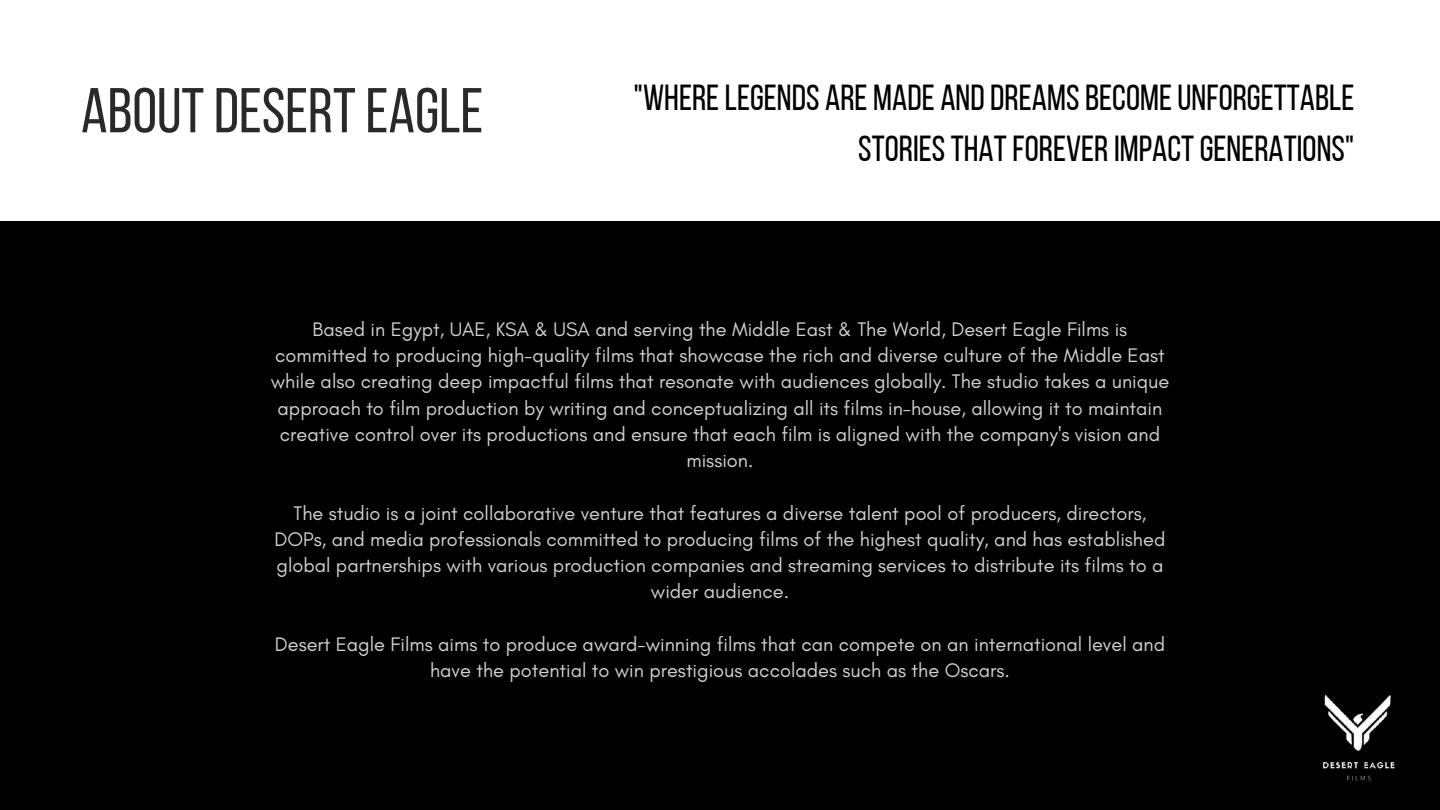
<style>
.page{position:relative;width:1440px;height:810px;background:#000}
.page>*{position:absolute;margin:0;border:0;box-sizing:border-box;transform-origin:0 0}
.t1{font:63.2px "Bebas Neue";color:#292929}
.t2{font:36.2px/50.2px "Bebas Neue";color:#000;text-align:right}
.t3{font:20px/26.2px "Glacial Indifference";color:#d1d1d1;text-align:center}
</style>
<div class="page">
<div style="left:0;top:0;width:1440px;height:221px;background:#fff"></div>
<img style="left:1322px;top:694px;width:73px;height:87px">
<h1 class="t1" style="left:81px;top:85px;width:404px">ABOUTDESERTEAGLE</h1>
<h2 class="t2" style="left:634px;top:76px;width:722px">"WHERELEGENDS ARE MADE ANDDREAMSBECOMEUNFORGETTABLE<br>STORIESTHATFOREVERIMPACTGENERATIONS"</h2>
<p class="t3" style="left:271px;top:316px;width:900px">Based in Egypt, UAE, KSA &amp; USA and serving the Middle East &amp; The World, Desert Eagle Films is committed to producing high-quality films that showcase the rich and diverse culture of the Middle East while also creating deep impactful films that resonate with audiences globally. The studio takes a unique approach to film production by writing and conceptualizing all its films in-house, allowing it to maintain creative control over its productions and ensure that each film is aligned with the company's vision and mission.</p>
<p class="t3" style="left:275px;top:500px;width:892px">The studio is a joint collaborative venture that features a diverse talent pool of producers, directors, DOPs, and media professionals committed to producing films of the highest quality, and has established global partnerships with various production companies and streaming services to distribute its films to a wider audience.</p>
<p class="t3" style="left:275px;top:631px;width:892px">Desert Eagle Films aims to produce award-winning films that can compete on an international level and have the potential to win prestigious accolades such as the Oscars.</p>
</div>
